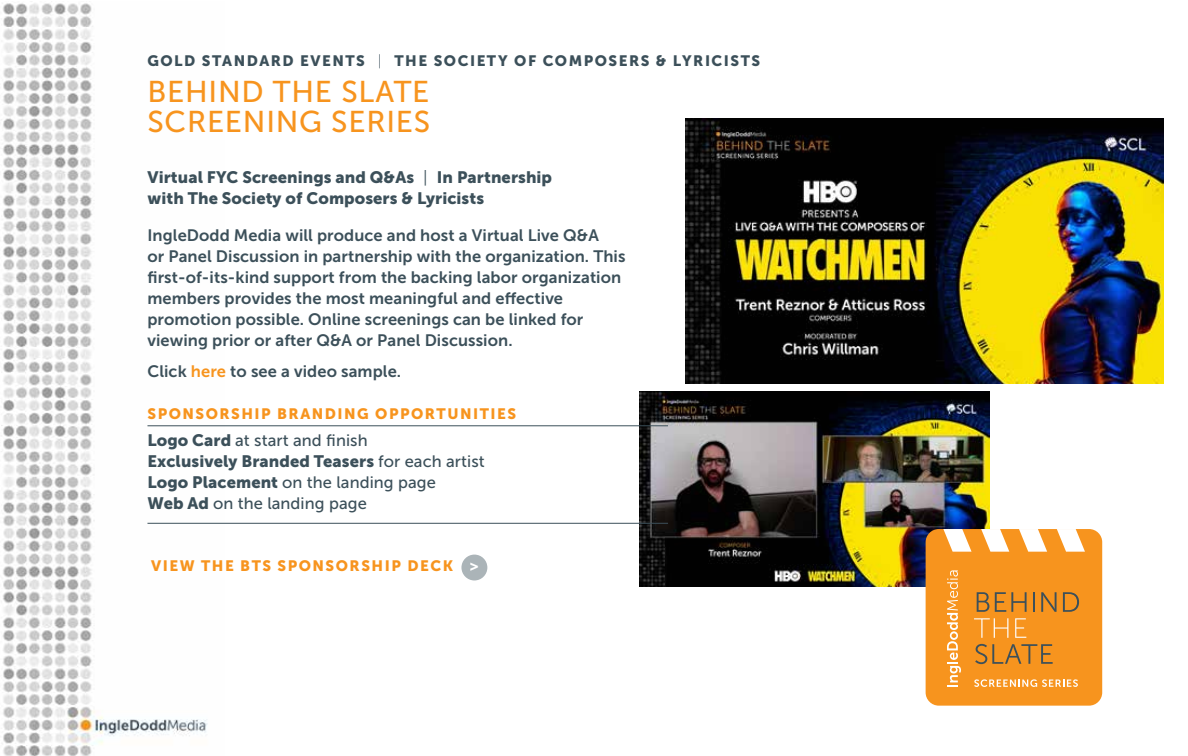
<style>
.page{position:relative;width:1188px;height:756px;background:#fff}
.page>*{position:absolute;margin:0;border:0;box-sizing:border-box;transform-origin:0 0}
.t1{font:30px/30px "Museo Sans 500";letter-spacing:.025em;color:#f7941e}
.t2{font:16.5px/21px "Museo Sans 700";letter-spacing:.005em;color:#3c505a}
.t3{font:16.5px/21px "Museo Sans 900";letter-spacing:.005em;color:#3c505a}
.t4{font:16.5px/21px "Museo Sans 500";letter-spacing:.005em;color:#3c505a}
.t5{font:15px "Museo Sans 900";letter-spacing:.1em;color:#f7941e}
.t6{font:15px "Museo Sans 900";letter-spacing:.1em;color:#3c505a}
.s1{font-family:"Museo Sans 100"}
.s2{font-family:"Museo Sans 300"}
.s3{color:#f7941e}
.s4{font-family:"Museo Sans 900"}
.s5{font-family:"Museo Sans 500"}
.s6{color:#fff}
</style>
<div class="page">
<div style="left:461px;top:555px;width:26px;height:25px;background:#abb4b8;border-radius:50%"></div>
<img style="left:1px;top:3px;width:224px;height:753px">
<img style="left:686px;top:118px;width:478px;height:266px">
<img style="left:639px;top:392px;width:350px;height:195px">
<div style="left:926px;top:529px;width:176px;height:177px;background:#f7941e;border-radius:13px"></div>
<svg style="left:943px;top:529px;width:29px;height:23px"></svg>
<svg style="left:981px;top:529px;width:28px;height:23px"></svg>
<svg style="left:1019px;top:529px;width:28px;height:23px"></svg>
<svg style="left:1057px;top:529px;width:28px;height:23px"></svg>
<svg style="left:947px;top:570px;width:14px;height:117px"></svg>
<svg style="left:977px;top:592px;width:12px;height:20px"></svg>
<svg style="left:995px;top:592px;width:32px;height:20px"></svg>
<hr style="left:1033px;top:592px;width:2px;height:20px;background:#3c505a">
<svg style="left:1041px;top:592px;width:16px;height:20px"></svg>
<svg style="left:1063px;top:592px;width:16px;height:20px"></svg>
<svg style="left:974px;top:618px;width:34px;height:20px"></svg>
<svg style="left:1015px;top:618px;width:11px;height:20px"></svg>
<svg style="left:975px;top:644px;width:78px;height:20px"></svg>
<svg style="left:974px;top:679px;width:104px;height:8px"></svg>
<hr style="left:147px;top:425px;width:521px;height:1px;background:#3c505a">
<hr style="left:147px;top:523px;width:521px;height:1px;background:#3c505a">
<p class="t6" style="left:147px;top:52px;width:614px">GOLD STANDARD EVENTS <span class="s1">|</span> THE SOCIETY OF COMPOSERS &amp; LYRICISTS</p>
<h1 class="t1" style="left:147px;top:76px;width:284px">BEHIND THE SLATE<br>SCREENING SERIES</h1>
<p class="t3" style="left:147px;top:167px;width:406px">Virtual FYC Screenings and Q&amp;As <span class="s2">|</span> In Partnership with The Society of Composers &amp; Lyricists</p>
<p class="t2" style="left:147px;top:225px;width:480px">IngleDodd Media will produce and host a Virtual Live Q&amp;A<br>or Panel Discussion in partnership with the organization. This first-of-its-kind support from the backing labor organization members provides the most meaningful and effective promotion possible. Online screenings can be linked for viewing prior or after Q&amp;A or Panel Discussion.</p>
<p class="t2" style="left:147px;top:361px;width:255px">Click <span class="s3">here</span> to see a video sample.</p>
<p class="t5" style="left:147px;top:406px;width:370px">SPONSORSHIP BRANDING OPPORTUNITIES</p>
<p class="t4" style="left:147px;top:430px;width:222px"><span class="s4">Logo Card</span> at start and finish</p>
<p class="t3" style="left:147px;top:451px;width:339px">Exclusively Branded Teasers <span class="s5">for each artist</span></p>
<p class="t4" style="left:147px;top:472px;width:290px"><span class="s4">Logo Placement</span> on the landing page<br><span class="s4">Web Ad</span> on the landing page</p>
<p class="t5" style="left:151px;top:557px;width:329px">VIEW THE BTS SPONSORSHIP DECK <span class="s6">&gt;</span></p>
</div>
